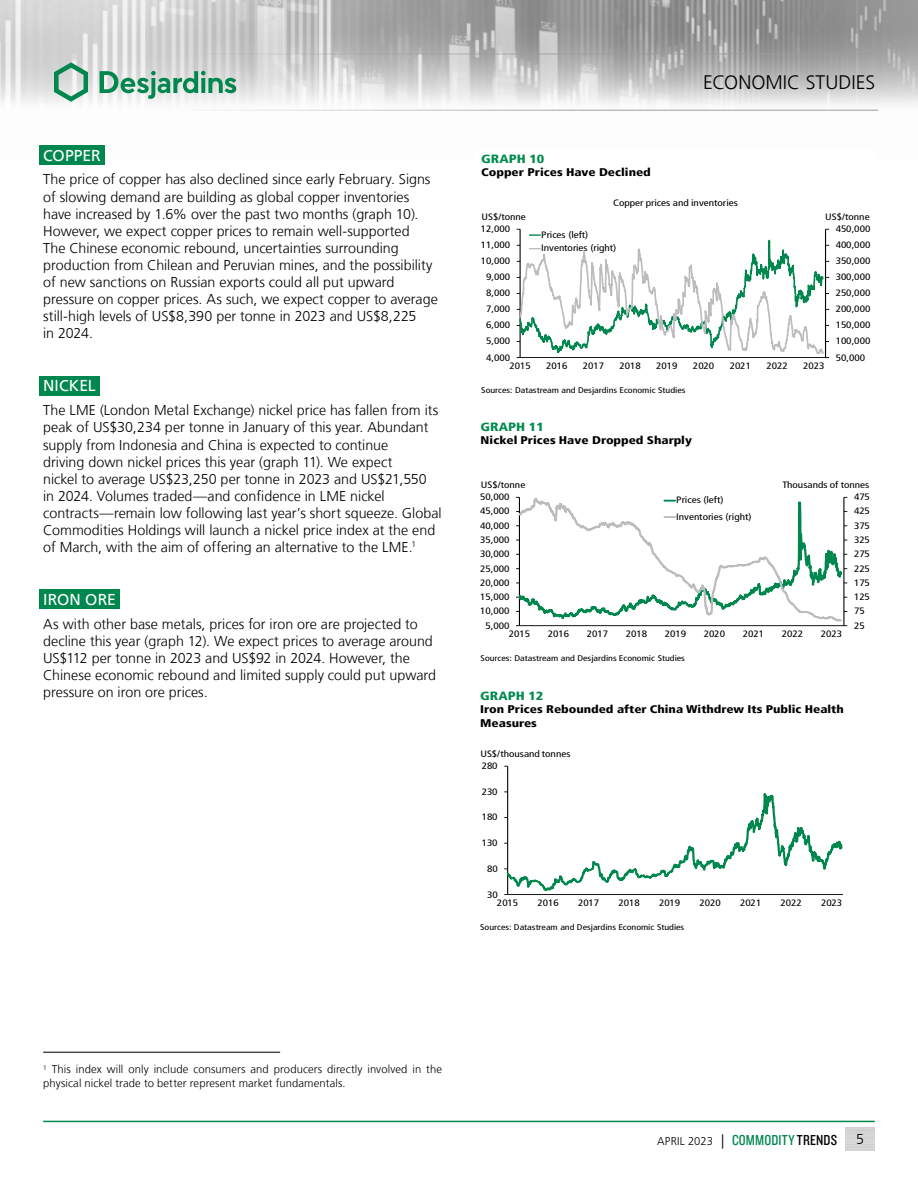
<style>
.page{position:relative;width:918px;height:1188px;background:#fff}
.page>*{position:absolute;margin:0;border:0;box-sizing:border-box;transform-origin:0 0}
.t1{font:300 19.5px "Frutiger LT";letter-spacing:.005em;color:#000}
.t2{font:15.75px "Frutiger LT";letter-spacing:.005em;color:#fff}
.t3{font:300 14.25px/17.1px "Frutiger LT";color:#000}
.t4{font:900 condensed 12px "Frutiger LT";color:#008b4d;scale:1.21 1}
.t5{font:900 condensed 12px "Frutiger LT";color:#008b4d;scale:1.2 1}
.t6{font:300 11.25px/13.5px "Frutiger LT";letter-spacing:.01em;color:#000}
.t7{font:900 condensed 11.1px/13.2px "Frutiger LT";color:#000;scale:1.2 1}
.t8{font:900 condensed 11.1px "Frutiger LT";color:#000;scale:1.21 1}
.t9{font:condensed 9.3px/13.5px "Frutiger LT";color:#000;scale:1.21 1}
.t10{font:condensed 9.3px "Frutiger LT";color:#000;scale:1.2 1}
.t11{font:condensed 8.25px "Frutiger LT";color:#000;scale:1.21 1}
.t12{font:condensed 8.25px "Frutiger LT";color:#000;scale:1.2 1}
.s1{font-size:14.25px}
.s2{font-family:"Knockout 29 Junior Ltweight";font-weight:400;font-size:15px;color:#00874e}
.s3{font-family:"Knockout 29 Junior Ltweight";font-weight:400;font-size:15px}
</style>
<div class="page">
<img style="left:0;top:0;width:918px;height:110px">
<hr style="left:0;top:54px;width:878px;height:1px;background:#9d9d9c">
<hr style="left:0;top:110px;width:878px;height:1px;background:#9d9d9c">
<svg style="left:54px;top:62px;width:34px;height:40px"></svg>
<svg style="left:100px;top:71px;width:136px;height:28px;background:#96c4b1"></svg>
<hr style="left:43px;top:1121px;width:832px;height:1px;background:#00874e">
<svg style="left:517px;top:229px;width:312px;height:129px"></svg>
<svg style="left:516px;top:497px;width:331px;height:129px"></svg>
<div style="left:39px;top:145px;width:66px;height:20px;background:#00874e"></div>
<div style="left:39px;top:376px;width:61px;height:20px;background:#00874e"></div>
<div style="left:39px;top:589px;width:81px;height:20px;background:#00874e"></div>
<hr style="left:43px;top:1052px;width:237px;height:1px;background:#4a4a49">
<svg style="left:504px;top:766px;width:339px;height:129px"></svg>
<p class="t2" style="left:43px;top:146px;width:59px">COPPER</p>
<p class="t3" style="left:43px;top:171px;width:396px">The price of copper has also declined since early February. Signs of slowing demand are building as global copper inventories have increased by 1.6% over the past two months (graph 10).<br>However, we expect copper prices to remain well‑supported<br>The Chinese economic rebound, uncertainties surrounding production from Chilean and Peruvian mines, and the possibility of new sanctions on Russian exports could all put upward pressure on copper prices. As such, we expect copper to average still-high levels of US$8,390 per tonne in 2023 and US$8,225<br>in 2024.</p>
<p class="t2" style="left:43px;top:377px;width:54px">NICKEL</p>
<p class="t3" style="left:43px;top:402px;width:400px">The LME (London Metal Exchange) nickel price has fallen from its peak of US$30,234 per tonne in January of this year. Abundant supply from Indonesia and China is expected to continue<br>driving down nickel prices this year (graph 11). We expect<br>nickel to average US$23,250 per tonne in 2023 and US$21,550<br>in 2024. Volumes traded—and confidence in LME nickel contracts—remain low following last year’s short squeeze. Global Commodities Holdings will launch a nickel price index at the end of March, with the aim of offering an alternative to the LME.<sup>1</sup></p>
<p class="t2" style="left:43px;top:591px;width:74px">IRON ORE</p>
<p class="t3" style="left:43px;top:616px;width:394px">As with other base metals, prices for iron ore are projected to decline this year (graph 12). We expect prices to average around US$112 per tonne in 2023 and US$92 in 2024. However, the Chinese economic rebound and limited supply could put upward pressure on iron ore prices.</p>
<p class="t4" style="left:481px;top:151px;width:54px">GRAPH 10</p>
<p class="t8" style="left:481px;top:166px;width:142px">Copper Prices Have Declined</p>
<h1 class="t1" style="left:703px;top:72px;width:174px">ECONOMIC STUDIES</h1>
<p class="t9" style="left:613px;top:196px;width:105px">Copper prices and inventories</p>
<p class="t9" style="left:481px;top:210px;width:38px">US$/tonne</p>
<p class="t9" style="left:825px;top:210px;width:38px">US$/tonne</p>
<p class="t9" style="left:481px;top:222px;width:26px">12,000</p>
<p class="t9" style="left:481px;top:238px;width:26px">11,000</p>
<p class="t9" style="left:541px;top:228px;width:63px">Prices (left)<br>Inventories (right)</p>
<p class="t9" style="left:836px;top:222px;width:30px">450,000</p>
<p class="t9" style="left:836px;top:238px;width:30px">400,000</p>
<p class="t9" style="left:481px;top:254px;width:26px">10,000</p>
<p class="t9" style="left:836px;top:254px;width:30px">350,000</p>
<p class="t9" style="left:486px;top:270px;width:21px">9,000</p>
<p class="t9" style="left:836px;top:270px;width:30px">300,000</p>
<p class="t9" style="left:486px;top:286px;width:21px">8,000</p>
<p class="t9" style="left:836px;top:286px;width:30px">250,000</p>
<p class="t9" style="left:486px;top:302px;width:21px">7,000</p>
<p class="t9" style="left:836px;top:302px;width:30px">200,000</p>
<p class="t9" style="left:486px;top:319px;width:21px">6,000</p>
<p class="t9" style="left:836px;top:319px;width:30px">150,000</p>
<p class="t9" style="left:486px;top:335px;width:21px">5,000</p>
<p class="t9" style="left:836px;top:335px;width:30px">100,000</p>
<p class="t9" style="left:486px;top:351px;width:21px">4,000</p>
<p class="t9" style="left:509px;top:359px;width:19px">2015</p>
<p class="t9" style="left:546px;top:359px;width:19px">2016</p>
<p class="t9" style="left:583px;top:359px;width:19px">2017</p>
<p class="t9" style="left:620px;top:359px;width:19px">2018</p>
<p class="t9" style="left:656px;top:359px;width:19px">2019</p>
<p class="t9" style="left:693px;top:359px;width:19px">2020</p>
<p class="t9" style="left:730px;top:359px;width:19px">2021</p>
<p class="t9" style="left:766px;top:359px;width:19px">2022</p>
<p class="t9" style="left:803px;top:359px;width:19px">2023</p>
<p class="t11" style="left:481px;top:386px;width:170px">Sources: Datastream and Desjardins Economic Studies</p>
<p class="t4" style="left:481px;top:420px;width:54px">GRAPH 11</p>
<p class="t8" style="left:481px;top:434px;width:176px">Nickel Prices Have Dropped Sharply</p>
<p class="t9" style="left:836px;top:351px;width:26px">50,000</p>
<p class="t9" style="left:481px;top:478px;width:38px">US$/tonne</p>
<p class="t9" style="left:783px;top:478px;width:73px">Thousands of tonnes</p>
<p class="t9" style="left:480px;top:490px;width:26px">50,000</p>
<p class="t9" style="left:480px;top:505px;width:26px">45,000</p>
<p class="t9" style="left:480px;top:519px;width:26px">40,000</p>
<p class="t9" style="left:676px;top:492px;width:64px;line-height:16.5px">Prices (left)<br>Inventories (right)</p>
<p class="t9" style="left:854px;top:490px;width:15px">475</p>
<p class="t9" style="left:854px;top:505px;width:15px">425</p>
<p class="t9" style="left:854px;top:519px;width:15px">375</p>
<p class="t9" style="left:480px;top:533px;width:26px">35,000</p>
<p class="t9" style="left:854px;top:533px;width:15px">325</p>
<p class="t9" style="left:480px;top:547px;width:26px">30,000</p>
<p class="t9" style="left:854px;top:547px;width:15px">275</p>
<p class="t9" style="left:480px;top:562px;width:26px">25,000</p>
<p class="t9" style="left:854px;top:562px;width:15px">225</p>
<p class="t9" style="left:480px;top:576px;width:26px">20,000</p>
<p class="t9" style="left:854px;top:576px;width:15px">175</p>
<p class="t9" style="left:480px;top:590px;width:26px">15,000</p>
<p class="t9" style="left:854px;top:590px;width:15px">125</p>
<p class="t9" style="left:480px;top:604px;width:26px">10,000</p>
<p class="t9" style="left:854px;top:604px;width:10px">75</p>
<p class="t9" style="left:486px;top:619px;width:21px">5,000</p>
<p class="t9" style="left:509px;top:628px;width:19px">2015</p>
<p class="t9" style="left:548px;top:628px;width:19px">2016</p>
<p class="t9" style="left:587px;top:628px;width:19px">2017</p>
<p class="t9" style="left:626px;top:628px;width:19px">2018</p>
<p class="t9" style="left:665px;top:628px;width:19px">2019</p>
<p class="t9" style="left:704px;top:628px;width:19px">2020</p>
<p class="t9" style="left:743px;top:628px;width:19px">2021</p>
<p class="t9" style="left:782px;top:628px;width:19px">2022</p>
<p class="t9" style="left:821px;top:628px;width:19px">2023</p>
<p class="t11" style="left:481px;top:654px;width:170px">Sources: Datastream and Desjardins Economic Studies</p>
<p class="t9" style="left:854px;top:619px;width:10px">25</p>
<p class="t5" style="left:480px;top:689px;width:54px">GRAPH 12</p>
<p class="t7" style="left:480px;top:703px;width:305px">Iron Prices Rebounded after China Withdrew Its Public Health<br>Measures</p>
<p class="t10" style="left:480px;top:748px;width:77px">US$/thousand tonnes</p>
<p class="t10" style="left:482px;top:760px;width:15px">280</p>
<p class="t10" style="left:482px;top:786px;width:15px">230</p>
<p class="t10" style="left:482px;top:812px;width:15px">180</p>
<p class="t10" style="left:482px;top:838px;width:15px">130</p>
<p class="t10" style="left:487px;top:863px;width:10px">80</p>
<p class="t10" style="left:487px;top:889px;width:10px">30</p>
<p class="t10" style="left:497px;top:898px;width:19px">2015</p>
<p class="t10" style="left:537px;top:898px;width:19px">2016</p>
<p class="t10" style="left:578px;top:898px;width:19px">2017</p>
<p class="t10" style="left:619px;top:898px;width:19px">2018</p>
<p class="t10" style="left:659px;top:898px;width:19px">2019</p>
<p class="t10" style="left:699px;top:898px;width:19px">2020</p>
<p class="t10" style="left:740px;top:898px;width:19px">2021</p>
<p class="t10" style="left:781px;top:898px;width:19px">2022</p>
<p class="t10" style="left:821px;top:898px;width:19px">2023</p>
<p class="t12" style="left:480px;top:923px;width:172px">Sources: Datastream and Desjardins Economic Studies</p>
<p class="t6" style="left:43px;top:1063px;width:400px"><sup>1</sup> This index will only include consumers and producers directly involved in the physical nickel trade to better represent market fundamentals.</p>
<p class="t6" style="left:657px;top:1135px;width:182px">APRIL 2023 <span class="s1">|</span> <span class="s2">COMMODITY</span> <span class="s3">TRENDS</span></p>
<p class="t3" style="left:856px;top:1131px;width:9px">5</p>
</div>
